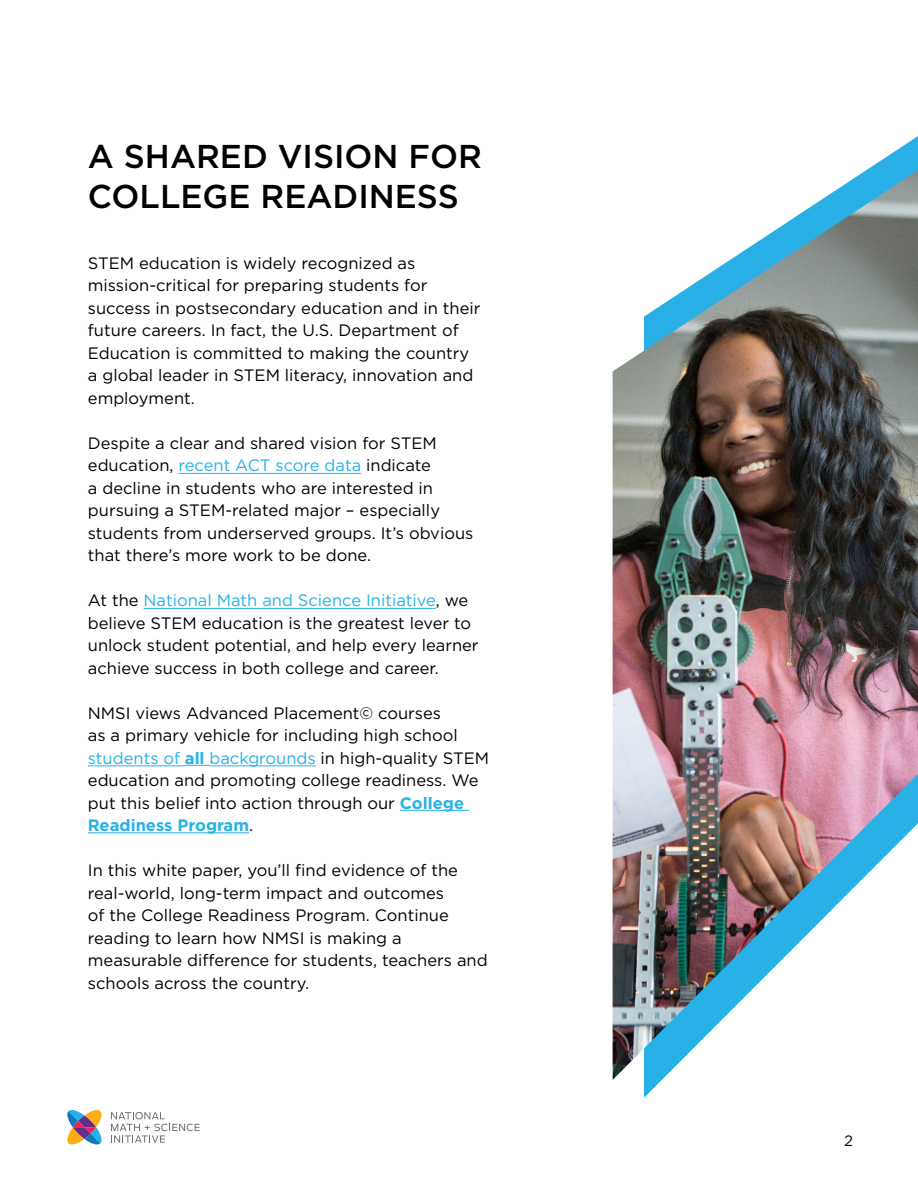
<style>
.page{position:relative;width:918px;height:1188px;background:#fff}
.page>*{position:absolute;margin:0;border:0;box-sizing:border-box;transform-origin:0 0}
.t1{font:500 33px/39.6px "Gotham";color:#000}
.t2{font:16.5px/22.5px "Gotham";color:#000}
.t3{font:15px "Gotham";color:#000}
.s1{color:#28b1e6}
.s2{font-weight:700;color:#28b1e6}
</style>
<div class="page">
<svg style="left:111px;top:1112px;width:89px;height:31px"></svg>
<svg style="left:67px;top:1110px;width:35px;height:35px"></svg>
<hr style="left:179px;top:473px;width:182px;height:1px;background:#28b1e6">
<hr style="left:144px;top:608px;width:292px;height:1px;background:#28b1e6">
<hr style="left:88px;top:766px;width:97px;height:1px;background:#28b1e6">
<svg style="left:185px;top:765px;width:24px;height:1px"></svg>
<hr style="left:209px;top:766px;width:107px;height:1px;background:#28b1e6">
<hr style="left:400px;top:810px;width:69px;height:1px;background:#28b1e6">
<hr style="left:88px;top:832px;width:161px;height:1px;background:#28b1e6">
<img style="left:613px;top:170px;width:305px;height:910px">
<h1 class="t1" style="left:88px;top:136px;width:396px">A SHARED VISION FOR<br>COLLEGE READINESS</h1>
<p class="t2" style="left:88px;top:251px;width:394px">STEM education is widely recognized as mission-critical for preparing students for success in postsecondary education and in their future careers. In fact, the U.S. Department of Education is committed to making the country a global leader in STEM literacy, innovation and employment.</p>
<p class="t2" style="left:88px;top:431px;width:387px">Despite a clear and shared vision for STEM education, <span class="s1">recent ACT score data</span> indicate<br>a decline in students who are interested in pursuing a STEM-related major – especially students from underserved groups. It’s obvious that there’s more work to be done.</p>
<p class="t2" style="left:88px;top:589px;width:392px">At the <span class="s1">National Math and Science Initiative</span>, we believe STEM education is the greatest lever to unlock student potential, and help every learner achieve success in both college and career.</p>
<p class="t2" style="left:88px;top:701px;width:403px">NMSI views Advanced Placement© courses<br>as a primary vehicle for including high school <span class="s1">students of</span> <span class="s2">all</span> <span class="s1">backgrounds</span> in high-quality STEM education and promoting college readiness. We put this belief into action through our <span class="s2">College Readiness Program</span>.</p>
<p class="t2" style="left:88px;top:859px;width:401px">In this white paper, you’ll find evidence of the real-world, long-term impact and outcomes<br>of the College Readiness Program. Continue reading to learn how NMSI is making a measurable difference for students, teachers and schools across the country.</p>
<p class="t3" style="left:844px;top:1131px;width:10px">2</p>
</div>
